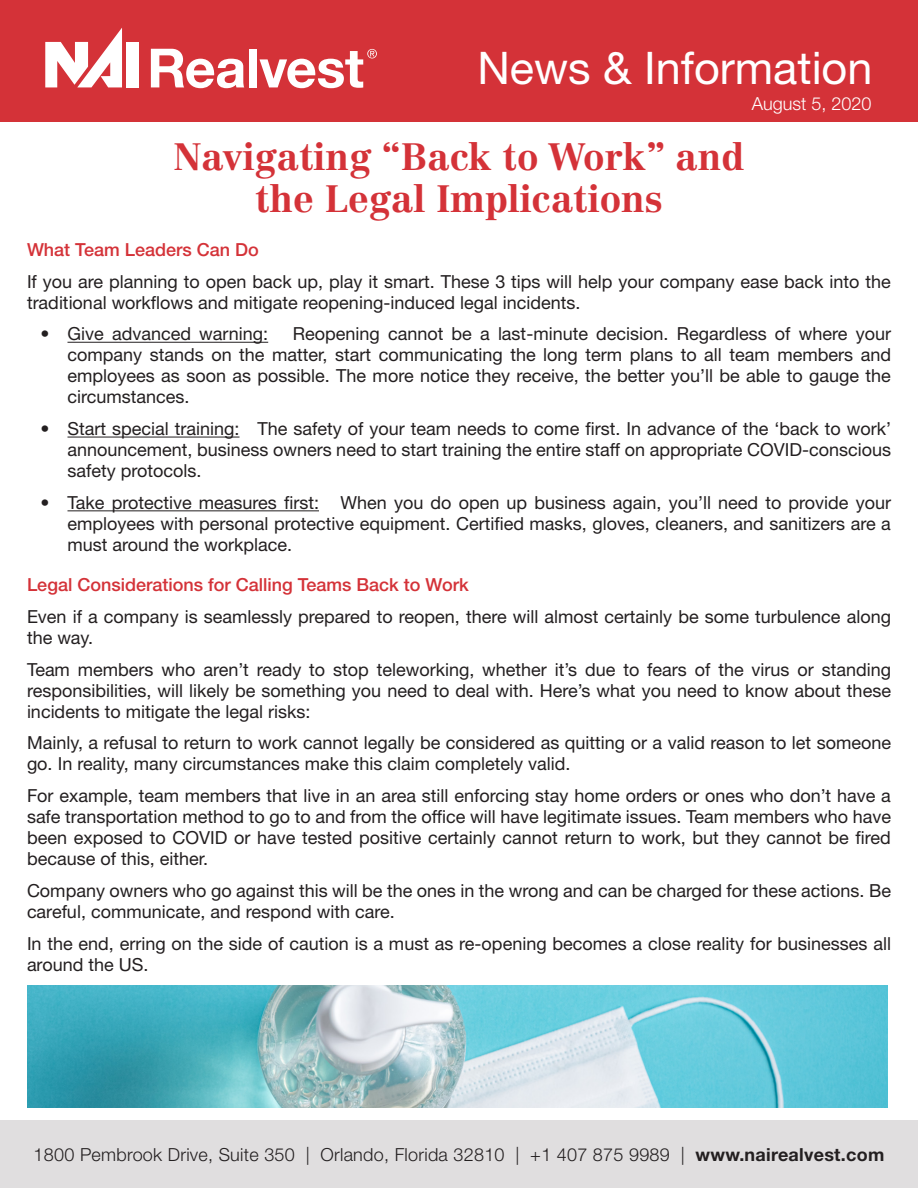
<style>
.page{position:relative;width:918px;height:1188px;background:#fff}
.page>*{position:absolute;margin:0;border:0;box-sizing:border-box;transform-origin:0 0}
.t1{font:45px "Helvetica Neue LT Std";color:#fff}
.t2{font:700 37.5px/42px "Centennial LT Std";color:#d43238;text-align:center}
.t3{font:18px/21px "Helvetica Neue LT Std";color:#231f20}
.t4{font:300 18px "Helvetica Neue LT Std";letter-spacing:.015em;color:#231f20}
.t5{font:500 18px "Helvetica Neue LT Std";color:#d43238}
.t6{font:300 18px "Helvetica Neue LT Std";color:#fff}
.s1{font-weight:700}
</style>
<div class="page">
<div style="left:0;top:0;width:918px;height:122px;background:#d43238"></div>
<div style="left:127px;top:42px;width:12px;height:45px;background:#fff"></div>
<svg style="left:45px;top:28px;width:77px;height:59px"></svg>
<svg style="left:151px;top:49px;width:93px;height:39px"></svg>
<div style="left:249px;top:49px;width:8px;height:38px;background:#fff"></div>
<svg style="left:260px;top:49px;width:117px;height:39px"></svg>
<div style="left:0;top:1120px;width:918px;height:68px;background:#e0dedf"></div>
<hr style="left:68px;top:342px;width:200px;height:1px;background:#231f20">
<hr style="left:68px;top:437px;width:172px;height:1px;background:#231f20">
<hr style="left:68px;top:510px;width:251px;height:1px;background:#231f20">
<img style="left:27px;top:986px;width:861px;height:121px">
<h1 class="t1" style="left:477px;top:41px;width:397px">News &amp; Information</h1>
<p class="t6" style="left:752px;top:93px;width:121px">August 5, 2020</p>
<p class="t2" style="left:174px;top:135px;width:572px">Navigating “Back to Work” and the Legal Implications</p>
<p class="t5" style="left:27px;top:239px;width:233px">What Team Leaders Can Do</p>
<p class="t3" style="left:27px;top:271px;width:865px">If you are planning to open back up, play it smart. These 3 tips will help your company ease back into the traditional workflows and mitigate reopening-induced legal incidents.</p>
<p class="t3" style="left:40px;top:323px;width:229px">• Give advanced warning:</p>
<p class="t3" style="left:68px;top:323px;width:825px;text-align:justify;text-indent:225px">Reopening cannot be a last-minute decision. Regardless of where your company stands on the matter, start communicating the long term plans to all team members and employees as soon as possible. The more notice they receive, the better you’ll be able to gauge the circumstances.</p>
<p class="t3" style="left:68px;top:418px;width:825px;text-align:justify;text-indent:-27px">• Start special training: The safety of your team needs to come first. In advance of the ‘back to work’ announcement, business owners need to start training the entire staff on appropriate COVID-conscious safety protocols.</p>
<p class="t3" style="left:68px;top:492px;width:825px;text-align:justify;text-indent:-27px">• Take protective measures first: When you do open up business again, you’ll need to provide your employees with personal protective equipment. Certified masks, gloves, cleaners, and sanitizers are a must around the workplace.</p>
<p class="t5" style="left:27px;top:574px;width:443px">Legal Considerations for Calling Teams Back to Work</p>
<p class="t3" style="left:27px;top:606px;width:866px">Even if a company is seamlessly prepared to reopen, there will almost certainly be some turbulence along the way.</p>
<p class="t3" style="left:27px;top:658px;width:866px;text-align:justify">Team members who aren’t ready to stop teleworking, whether it’s due to fears of the virus or standing responsibilities, will likely be something you need to deal with. Here’s what you need to know about these incidents to mitigate the legal risks:</p>
<p class="t3" style="left:27px;top:732px;width:866px">Mainly, a refusal to return to work cannot legally be considered as quitting or a valid reason to let someone go. In reality, many circumstances make this claim completely valid.</p>
<p class="t3" style="left:27px;top:785px;width:866px;text-align:justify">For example, team members that live in an area still enforcing stay home orders or ones who don’t have a safe transportation method to go to and from the office will have legitimate issues. Team members who have been exposed to COVID or have tested positive certainly cannot return to work, but they cannot be fired because of this, either.</p>
<p class="t3" style="left:27px;top:880px;width:866px">Company owners who go against this will be the ones in the wrong and can be charged for these actions. Be careful, communicate, and respond with care.</p>
<p class="t3" style="left:27px;top:933px;width:866px">In the end, erring on the side of caution is a must as re-opening becomes a close reality for businesses all around the US.</p>
<p class="t4" style="left:34px;top:1144px;width:852px">1800 Pembrook Drive, Suite 350 | Orlando, Florida 32810 | +1 407 875 9989 | <span class="s1">www.nairealvest.com</span></p>
</div>
